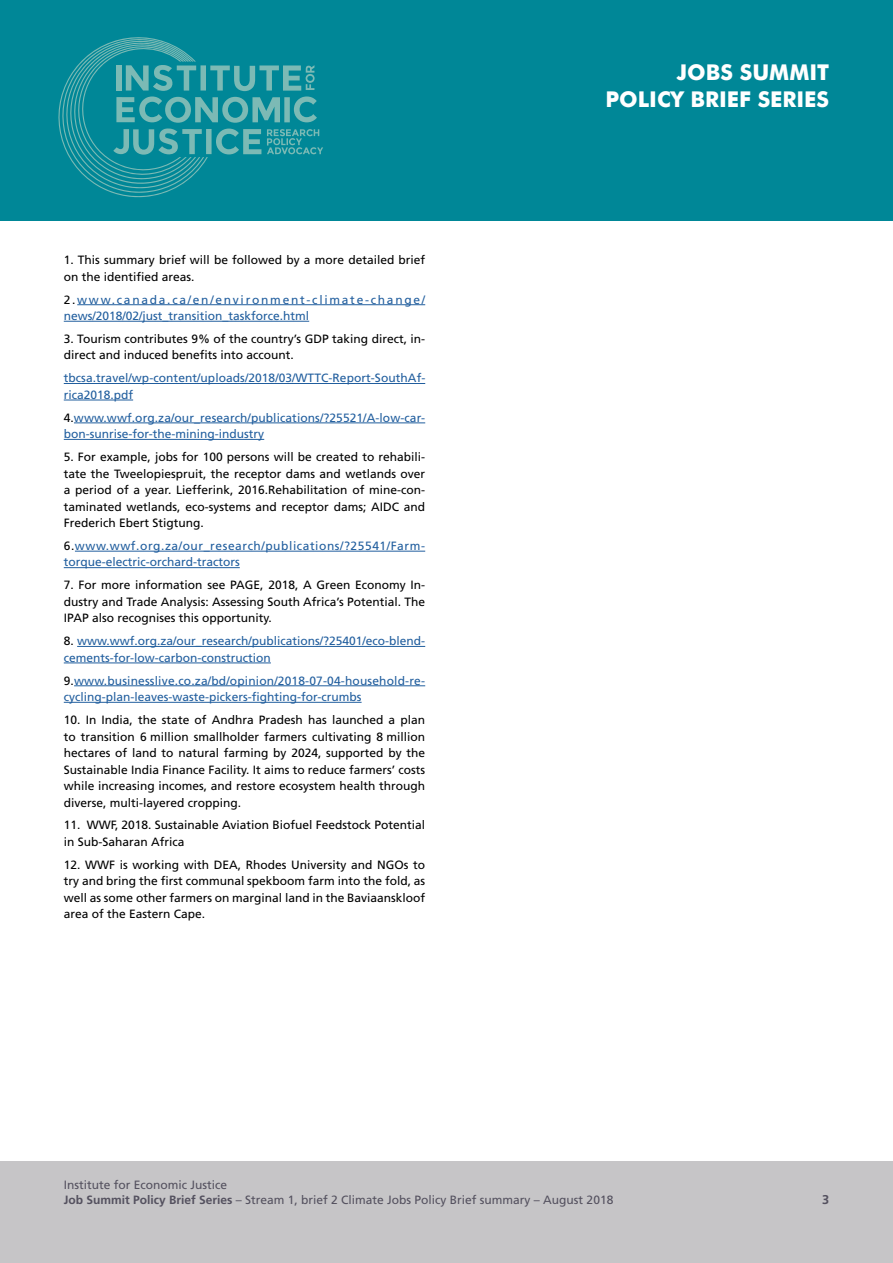
<style>
.page{position:relative;width:893px;height:1263px;background:#fff}
.page>*{position:absolute;margin:0;border:0;box-sizing:border-box;transform-origin:0 0}
.t1{font:700 21.75px/26.5px "Futura";color:#fff;text-align:right}
.t2{font:700 12.75px "Frutiger LT Std";color:#54515f}
.t3{font:12px/16.5px "Frutiger LT Std";color:#000;text-align:justify}
.t4{font:12px/16.5px "Frutiger LT Std";color:#215e9e}
.t5{font:12px/15px "Frutiger LT Std";color:#54515f}
.t6{font:12px/16.5px "Frutiger LT Std";letter-spacing:.07em;color:#215e9e}
.t7{font:12px/16.5px "Frutiger LT Std";letter-spacing:.045em;color:#215e9e}
.s1{color:#000}
.s2{font-weight:700}
</style>
<div class="page">
<div style="left:0;top:0;width:893px;height:221px;background:#008797"></div>
<svg style="left:58px;top:37px;width:265px;height:161px"></svg>
<div style="left:0;top:1161px;width:893px;height:102px;background:#c6c5c7"></div>
<hr style="left:77px;top:304px;width:348px;height:1px;background:#215e9e">
<hr style="left:64px;top:321px;width:245px;height:1px;background:#215e9e">
<hr style="left:64px;top:383px;width:361px;height:1px;background:#215e9e">
<hr style="left:64px;top:400px;width:69px;height:1px;background:#215e9e">
<hr style="left:74px;top:423px;width:351px;height:1px;background:#215e9e">
<hr style="left:64px;top:439px;width:200px;height:1px;background:#215e9e">
<hr style="left:75px;top:551px;width:350px;height:1px;background:#215e9e">
<hr style="left:64px;top:567px;width:176px;height:1px;background:#215e9e">
<hr style="left:77px;top:646px;width:348px;height:1px;background:#215e9e">
<hr style="left:64px;top:663px;width:207px;height:1px;background:#215e9e">
<hr style="left:74px;top:685px;width:351px;height:1px;background:#215e9e">
<hr style="left:64px;top:702px;width:298px;height:1px;background:#215e9e">
<p class="t3" style="left:64px;top:252px;width:363px">1. This summary brief will be followed by a more detailed brief on the identified areas.</p>
<p class="t6" style="left:64px;top:291px;width:363px"><span class="s1">2.</span>www.canada.ca/en/environment-climate-change/ news/2018/02/just_transition_taskforce.html</p>
<p class="t3" style="left:64px;top:331px;width:363px">3. Tourism contributes 9% of the country’s GDP taking direct, in&shy;direct and induced benefits into account.</p>
<p class="t4" style="left:64px;top:370px;width:363px">tbcsa.travel/wp-content/uploads/2018/03/WTTC-Report-SouthAf&shy;rica2018.pdf</p>
<p class="t4" style="left:64px;top:409px;width:363px"><span class="s1">4.</span>www.wwf.org.za/our_research/publications/?25521/A-low-car&shy;bon-sunrise-for-the-mining-industry</p>
<p class="t3" style="left:64px;top:449px;width:363px">5. For example, jobs for 100 persons will be created to rehabili&shy;tate the Tweelopiespruit, the receptor dams and wetlands over a period of a year. Liefferink, 2016.Rehabilitation of mine-con&shy;taminated wetlands, eco-systems and receptor dams; AIDC and Frederich Ebert Stigtung.</p>
<p class="t7" style="left:64px;top:538px;width:363px"><span class="s1">6.</span>www.wwf.org.za/our_research/publications/?25541/Farm&shy;torque-electric-orchard-tractors</p>
<p class="t3" style="left:64px;top:577px;width:363px">7. For more information see PAGE, 2018, A Green Economy In&shy;dustry and Trade Analysis: Assessing South Africa’s Potential. The IPAP also recognises this opportunity.</p>
<p class="t4" style="left:64px;top:633px;width:363px"><span class="s1">8.</span> www.wwf.org.za/our_research/publications/?25401/eco-blend&shy;cements-for-low-carbon-construction</p>
<p class="t4" style="left:64px;top:672px;width:363px"><span class="s1">9.</span>www.businesslive.co.za/bd/opinion/2018-07-04-household-re&shy;cycling-plan-leaves-waste-pickers-fighting-for-crumbs</p>
<p class="t3" style="left:64px;top:712px;width:363px">10. In India, the state of Andhra Pradesh has launched a plan to transition 6 million smallholder farmers cultivating 8 million hectares of land to natural farming by 2024, supported by the Sustainable India Finance Facility. It aims to reduce farmers’ costs while increasing incomes, and restore ecosystem health through diverse, multi-layered cropping.</p>
<p class="t3" style="left:64px;top:817px;width:363px">11. WWF, 2018. Sustainable Aviation Biofuel Feedstock Potential in Sub-Saharan Africa</p>
<p class="t3" style="left:64px;top:856px;width:363px">12. WWF is working with DEA, Rhodes University and NGOs to try and bring the first communal spekboom farm into the fold, as well as some other farmers on marginal land in the Baviaanskloof area of the Eastern Cape.</p>
<h1 class="t1" style="left:605px;top:58px;width:225px">JOBS SUMMIT<br>POLICY BRIEF SERIES</h1>
<p class="t5" style="left:64px;top:1177px;width:551px">Institute for Economic Justice<br><span class="s2">Job Summit Policy Brief Series</span> – Stream 1, brief 2 Climate Jobs Policy Brief summary – August 2018</p>
<p class="t2" style="left:822px;top:1192px;width:9px">3</p>
</div>
